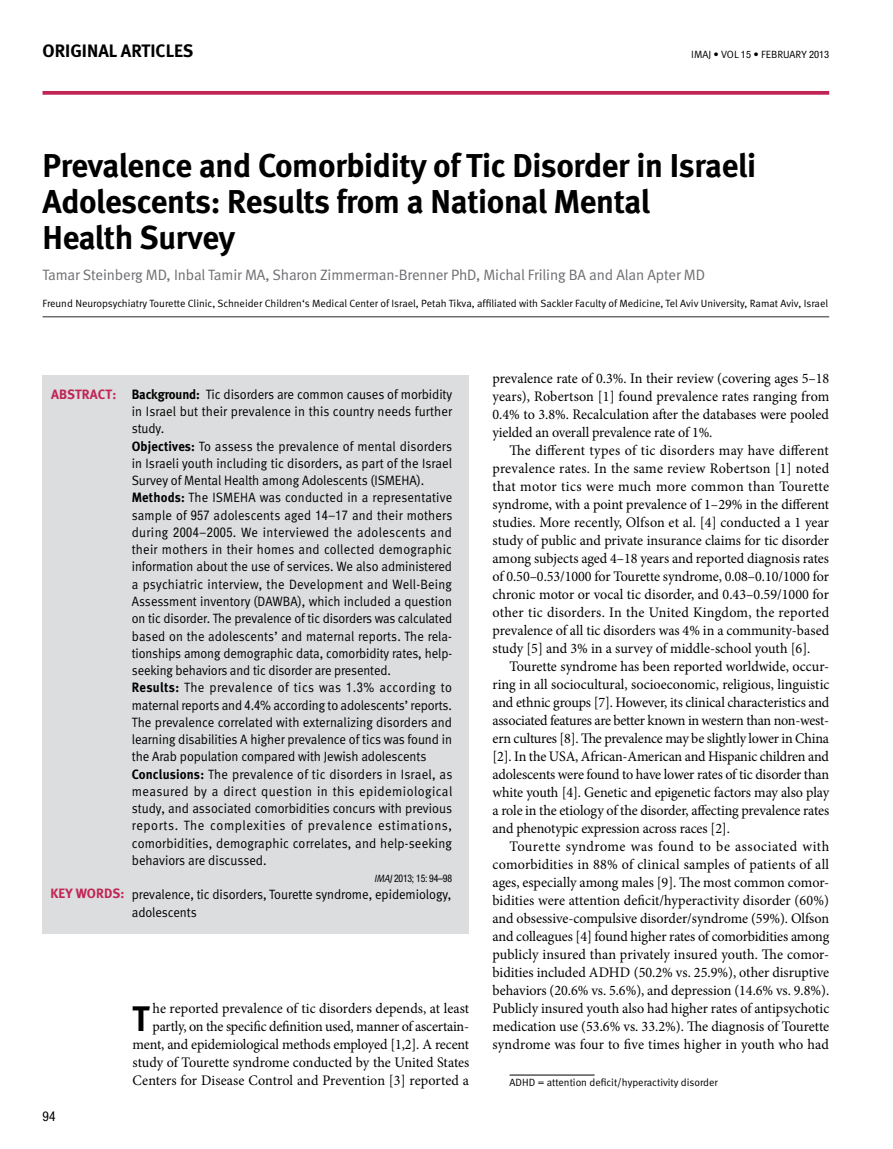
<style>
.page{position:relative;width:893px;height:1149px;background:#fff}
.page>*{position:absolute;margin:0;border:0;box-sizing:border-box;transform-origin:0 0}
.t1{font:700 35.4px "Meta";color:#000}
.t2{font:700 33px/36px "Meta";letter-spacing:-.01em;color:#000}
.t3{font:700 18px "Meta";color:#000}
.t4{font:15px "Meta Normal";letter-spacing:-.01em;color:#6d6e71}
.t5{font:14.55px/18px "Minion Pro";letter-spacing:-.005em;color:#000;text-align:justify}
.t6{font:14.55px/18px "Minion Pro";letter-spacing:.02em;color:#000;text-align:right}
.t7{font:13.5px/17.2px "Meta Normal";color:#000;scale:.95 1}
.t8{font:13.5px "Meta Normal";color:#000;scale:.94 1}
.t9{font:700 13.5px "Meta";letter-spacing:.01em;color:#c02555}
.t10{font:condensed 13.5px "Helvetica Neue";color:#000}
.t11{font:10.5px "Meta Normal";color:#000}
.t12{font:condensed 10.5px "Helvetica Neue";letter-spacing:-.02em;color:#000;scale:.93 1}
.s1{font-family:"Helvetica Neue";font-stretch:condensed;font-size:10.2px}
.s2{font-family:"Meta";font-weight:700}
.s3{font-family:"Helvetica Neue";font-stretch:condensed}
.s4{font-family:"Meta Normal";font-style:italic;font-stretch:normal}
</style>
<div class="page">
<svg style="left:43px;top:91px;width:786px;height:4px;fill:#c02555"></svg>
<div style="left:43px;top:375px;width:426px;height:558px;background:#dcddde"></div>
<hr style="left:43px;top:316px;width:786px;height:1px;background:#6d6e71">
<hr style="left:510px;top:1074px;width:85px;height:1px;background:#000">
<p class="t3" style="left:43px;top:40px;width:152px">Original Articles</p>
<p class="t11" style="left:691px;top:48px;width:139px">IMAJ • VOL <span class="s1">15</span> • February <span class="s1">2013</span></p>
<h2 class="t2" style="left:43px;top:147px;width:715px">Prevalence and Comorbidity of Tic Disorder in Israeli<br>Adolescents: Results from a National Mental<br>Health Survey</h2>
<p class="t4" style="left:43px;top:266px;width:664px">Tamar Steinberg MD, Inbal Tamir MA, Sharon Zimmerman-Brenner PhD, Michal Friling BA and Alan Apter MD</p>
<p class="t11" style="left:43px;top:298px;width:787px">Freund Neuropsychiatry Tourette Clinic, Schneider Children s‘ Medical Center of Israel, Petah Tikva, affiliated with Sackler Faculty of Medicine, Tel Aviv U niversity, Ramat Aviv, Israel</p>
<p class="t9" style="left:51px;top:386px;width:67px">Ab stract:</p>
<p class="t9" style="left:51px;top:884px;width:76px">Key words:</p>
<p class="t7" style="left:132px;top:385px;width:339px"><span class="s2">Background:</span> Tic disorders are common causes of morbidity in Israel but their prevalence in this country needs further study.<br><span class="s2">Objectives:</span> To assess the prevalence of mental disorders in Israeli youth including tic disorders, as part of the Israel Survey of Mental Health among Adolescents (ISMEHA .( <span class="s2">Methods:</span> The ISMEHA was conducted in a representative sample of <span class="s3">957</span> adolescents aged <span class="s3">14</span>–<span class="s3">17</span> and their mothers during <span class="s3">2004</span>–<span class="s3">2005</span>. We interviewed the adolescents and their mothers in their homes and collected demographic information about the use of services. We also administered a psychiatric interview, the Development and Well-Being Assessment inventory (DAWBA ,) which included a question on tic disorder. The prevalence of tic disorders was calculated</p>
<p class="t8" style="left:132px;top:662px;width:277px">seeking behaviors and tic disorder are presented.</p>
<p class="t8" style="left:132px;top:628px;width:342px">based on the adolescents’ and maternal reports. The rela-</p>
<p class="t7" style="left:132px;top:678px;width:339px"><span class="s2">Results:</span> The prevalence of tics was <span class="s3">1</span>.<span class="s3">3</span>% according to maternal reports and <span class="s3">4</span>.<span class="s3">4</span>% according to adolescents’ reports.<br>The prevalence correlated with externalizing disorders and learning disabilities A higher prevalence of tics was found in the Arab population compared with Jewish adolescents <span class="s2">Conclusions:</span> The prevalence of tic disorders in Israel, as measured by a direct question in this epidemiological study, and associated comorbidities concurs with previous reports. The complexities of prevalence estimations, comorbidities, demographic correlates, and help-seeking behaviors are discussed.</p>
<p class="t12" style="left:374px;top:872px;width:85px"><span class="s4">IMAJ</span>2013; 15: 94–98</p>
<p class="t7" style="left:132px;top:885px;width:338px">prevalence, tic disorders, Tourette syndrome, epidemiology, adolescents</p>
<p class="t8" style="left:132px;top:645px;width:342px">tionships among demographic data, comorbidity rates, help-</p>
<p class="t10" style="left:43px;top:1108px;width:14px">94</p>
<p class="t5" style="left:152px;top:999px;width:318px">he reported prevalence of tic disorders depends, at least</p>
<h1 class="t1" style="left:133px;top:997px;width:18px">T</h1>
<p class="t5" style="left:133px;top:1035px;width:338px">ment, and epidemiological methods employed [1,2 A.] recent</p>
<p class="t5" style="left:152px;top:1017px;width:318px">partly, on the specific definition used, manner of ascertain-</p>
<p class="t5" style="left:133px;top:1053px;width:338px">study of Tourette syndrome conducted by the United States<br>Centers for Disease Control and Prevention [3] reported a</p>
<p class="t5" style="left:493px;top:369px;width:338px">prevalence rate of 0.3%. In their review (covering ages –5 18 years ,) Robertson [1] found prevalence rates ranging from 0.4% to 3.8%. Recalculation after the databases were pooled yielded an overall prevalence rate of 1%.</p>
<p class="t5" style="left:493px;top:441px;width:338px;text-indent:17px">The different types of tic disorders may have different prevalence rates. In the same review Robertson [1] noted that motor tics were much more common than Tourette syndrome, with a point prevalence of –1 29% in the different studies. More recently, Olfson et al 4[. ] conducted 1a year study of public and private insurance claims for tic disorder among subjects aged –4 18 years and reported diagnosis rates of 0.50–0.53/1000 for Tourette syndrome, 0.08–0.10/1000 for chronic motor or vocal tic disorder, and 0.43–0.59/1000 for other tic disorders. In the United Kingdom, the reported prevalence of all tic disorders was 4% in a community-based study 5[ ] and 3% in a survey of middle-school youth . [6]</p>
<p class="t5" style="left:493px;top:675px;width:338px">ring in all sociocultural, socioeconomic, religious, linguistic</p>
<p class="t5" style="left:510px;top:657px;width:321px">Tourette syndrome has been reported worldwide, occur-</p>
<p class="t5" style="left:493px;top:693px;width:338px">and ethnic groups .]7[ However, its clinical characteristics and</p>
<p class="t5" style="left:493px;top:729px;width:338px">ern cultures .]8[ The prevalence may be slightly lower in China</p>
<p class="t5" style="left:493px;top:711px;width:338px">associated features are better known in western than non-west-</p>
<p class="t5" style="left:493px;top:747px;width:338px">I n.]2[ the USA, African-American and Hispanic children and adolescents were found to have lower rates of tic disorder than white youth .]4[ Genetic and epigenetic factors may also play a role in the etiology of the disorder, affecting prevalence rates and phenotypic expression across races . [2]</p>
<p class="t6" style="left:493px;top:837px;width:338px">Tourette syndrome was found to be associated with comorbidities in 88% of clinical samples of patients of all</p>
<p class="t5" style="left:493px;top:891px;width:338px">bidities were attention deficit/hyperactivity disorder )60%(</p>
<p class="t5" style="left:493px;top:873px;width:338px">ages, especially among males .]9[ The most common comor-</p>
<p class="t5" style="left:493px;top:909px;width:338px">and obsessive-compulsive disorder/syndrome (59% .) Olfson and colleagues 4[ ] found higher rates of comorbidities among</p>
<p class="t5" style="left:493px;top:963px;width:338px">bidities included ADHD (50.2% vs 25.9% ,) other disruptive</p>
<p class="t5" style="left:493px;top:945px;width:338px">publicly insured than privately insured youth. The comor-</p>
<p class="t5" style="left:688px;top:963px;width:5px">.</p>
<p class="t5" style="left:493px;top:981px;width:338px">behaviors (20.6% vs. 5.6% ,) and depression (14.6% vs. 9.8% .(</p>
<p class="t5" style="left:493px;top:999px;width:338px">Publicly insured youth also had higher rates of antipsychotic</p>
<p class="t5" style="left:493px;top:1017px;width:338px">medication use (53.6% vs. 33.2% .) The diagnosis of Tourette</p>
<p class="t5" style="left:493px;top:1035px;width:338px">syndrome was four to five times higher in youth who had</p>
<p class="t11" style="left:510px;top:1075px;width:210px">ADHD = attention deficit/hyperactivity disorder</p>
</div>
